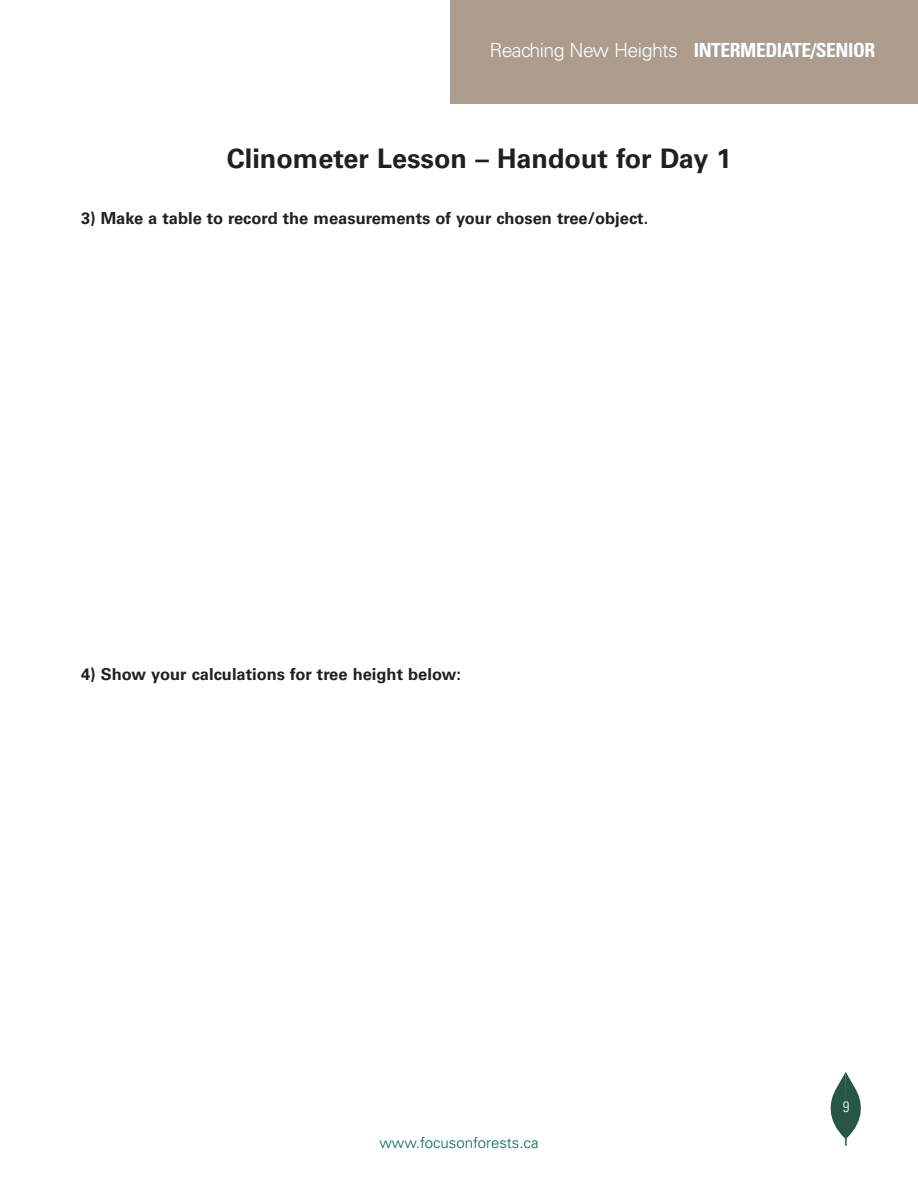
<style>
.page{position:relative;width:918px;height:1188px;background:#fff}
.page>*{position:absolute;margin:0;border:0;box-sizing:border-box;transform-origin:0 0}
.t1{font:700 27px "Univers";color:#231f20}
.t2{font:700 condensed 19.5px "Univers";letter-spacing:-.02em;color:#fff}
.t3{font:700 16.5px "Univers";color:#231f20}
.t4{font:300 15px "Univers";color:#006954}
.t5{font:300 condensed 15px "Univers";color:#fff}
.s1{font-weight:300;font-stretch:normal}
</style>
<div class="page">
<svg style="left:831px;top:1072px;width:30px;height:74px"></svg>
<div style="left:451px;top:0;width:467px;height:104px;background:#ab9c8e"></div>
<p class="t2" style="left:490px;top:43px;width:387px"><span class="s1">Reaching New Heights</span> INTERMEDIATE/SENIOR</p>
<h1 class="t1" style="left:227px;top:148px;width:506px">Clinometer Lesson – Handout for Day 1</h1>
<p class="t3" style="left:81px;top:212px;width:569px">3) Make a table to record the measurements of your chosen tree/object.</p>
<p class="t3" style="left:81px;top:668px;width:381px">4) Show your calculations for tree height below:</p>
<p class="t4" style="left:379px;top:1137px;width:161px">www.focusonforests.ca</p>
<p class="t5" style="left:843px;top:1101px;width:8px">9</p>
</div>
